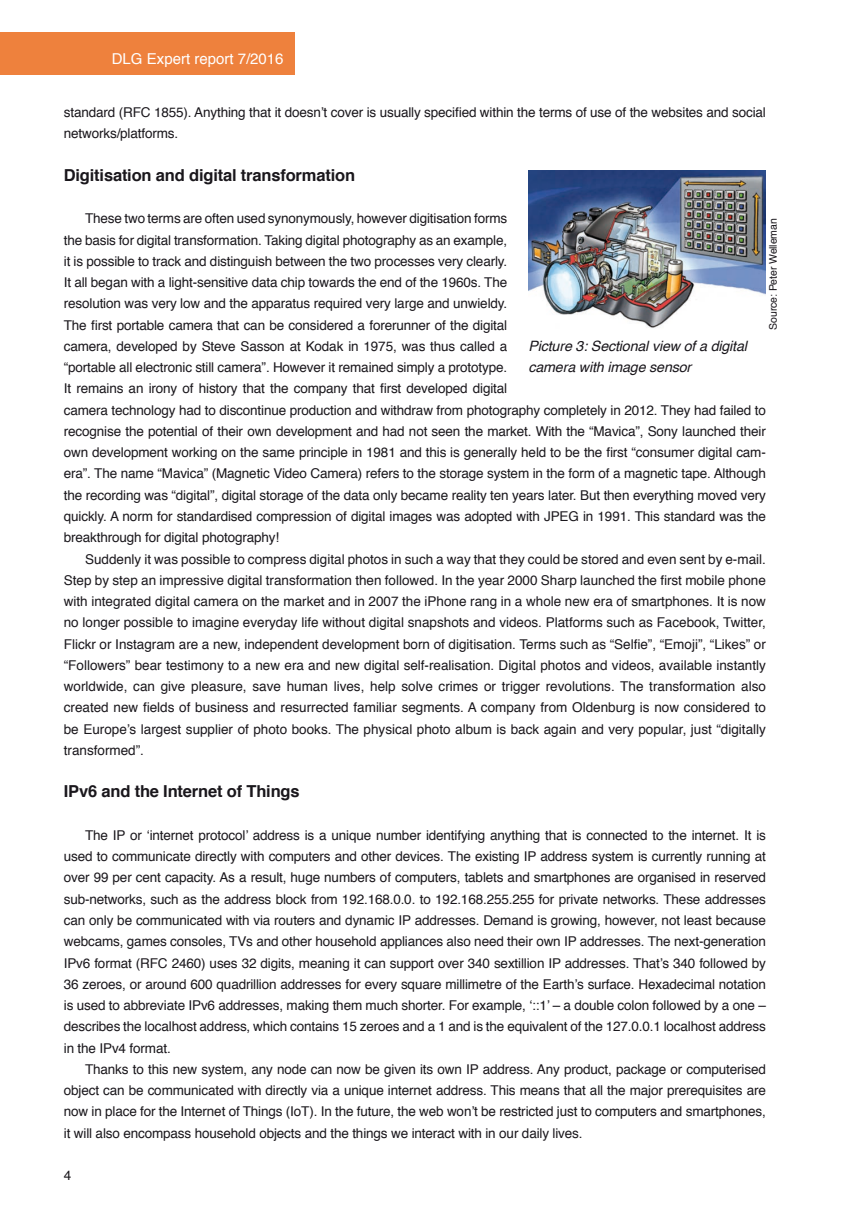
<style>
.page{position:relative;width:851px;height:1212px;background:#fff}
.page>*{position:absolute;margin:0;border:0;box-sizing:border-box;transform-origin:0 0}
.t1{font:700 16.5px "Helvetica";letter-spacing:-.01em;color:#1a171c}
.t2{font:15px "Helvetica";color:#fff}
.t3{font:italic 14.25px/21.3px "Helvetica";letter-spacing:-.01em;color:#1a171c}
.t4{font:13.5px/21.3px "Helvetica";letter-spacing:-.01em;color:#1a171c;text-align:justify}
.t5{font:10.5px "Helvetica";letter-spacing:-.01em;color:#1a171c}
</style>
<div class="page">
<div style="left:0;top:32px;width:294px;height:42px;background:#ee813d"></div>
<img style="left:528px;top:170px;width:237px;height:158px">
<p class="t2" style="left:112px;top:47px;width:173px">DLG Expert report 7/2016</p>
<p class="t4" style="left:64px;top:102px;width:703px">standard (RFC 1855). Anything that it doesn’t cover is usually specified within the terms of use of the websites and social networks/platforms.</p>
<p class="t1" style="left:64px;top:162px;width:293px">Digitisation and digital transformation</p>
<p class="t4" style="left:64px;top:208px;width:703px;text-align:left;text-indent:21px">These two terms are often used synonymously, however digitisation forms<br>the basis for digital transformation. Taking digital photography as an example,<br>it is possible to track and distinguish between the two processes very clearly.<br>It all began with a light-sensitive data chip towards the end of the 1960s. The<br>resolution was very low and the apparatus required very large and unwieldy.<br>The first portable camera that can be considered a forerunner of the digital<br>camera, developed by Steve Sasson at Kodak in 1975, was thus called a<br>“portable all electronic still camera”. However it remained simply a prototype.<br>It remains an irony of history that the company that first developed digital<br>camera technology had to discontinue production and withdraw from photography completely in 2012. They had failed to recognise the potential of their own development and had not seen the market. With the “Mavica”, Sony launched their own development working on the same principle in 1981 and this is generally held to be the first “consumer digital cam&shy;era”. The name “Mavica” (Magnetic Video Camera) refers to the storage system in the form of a magnetic tape. Although the recording was “digital”, digital storage of the data only became reality ten years later. But then everything moved very quickly. A norm for standardised compression of digital images was adopted with JPEG in 1991. This standard was the breakthrough for digital photography!</p>
<p class="t4" style="left:64px;top:548px;width:703px;text-indent:21px">Suddenly it was possible to compress digital photos in such a way that they could be stored and even sent by e-mail.<br>Step by step an impressive digital transformation then followed. In the year 2000 Sharp launched the first mobile phone with integrated digital camera on the market and in 2007 the iPhone rang in a whole new era of smartphones. It is now no longer possible to imagine everyday life without digital snapshots and videos. Platforms such as Facebook, Twitter, Flickr or Instagram are a new, independent development born of digitisation. Terms such as “Selfie”, “Emoji”, “Likes” or “Followers” bear testimony to a new era and new digital self-realisation. Digital photos and videos, available instantly worldwide, can give pleasure, save human lives, help solve crimes or trigger revolutions. The transformation also created new fields of business and resurrected familiar segments. A company from Oldenburg is now considered to be Europe’s largest supplier of photo books. The physical photo album is back again and very popular, just “digitally transformed”.</p>
<p class="t1" style="left:64px;top:778px;width:237px">IPv6 and the Internet of Things</p>
<p class="t4" style="left:64px;top:825px;width:703px;text-indent:21px">The IP or ‘internet protocol’ address is a unique number identifying anything that is connected to the internet. It is used to communicate directly with computers and other devices. The existing IP address system is currently running at over 99 per cent capacity. As a result, huge numbers of computers, tablets and smartphones are organised in reserved sub-networks, such as the address block from 192.168.0.0. to 192.168.255.255 for private networks. These addresses can only be communicated with via routers and dynamic IP addresses. Demand is growing, however, not least because webcams, games consoles, TVs and other household appliances also need their own IP addresses. The next-generation IPv6 format (RFC 2460) uses 32 digits, meaning it can support over 340 sextillion IP addresses. That’s 340 followed by 36 zeroes, or around 600 quadrillion addresses for every square millimetre of the Earth’s surface. Hexadecimal notation is used to abbreviate IPv6 addresses, making them much shorter. For example, ‘::1’ – a double colon followed by a one – describes the localhost address, which contains 15 zeroes and a 1 and is the equivalent of the 127.0.0.1 localhost address in the IPv4 format.</p>
<p class="t4" style="left:64px;top:1059px;width:703px;text-indent:21px">Thanks to this new system, any node can now be given its own IP address. Any product, package or computerised object can be communicated with directly via a unique internet address. This means that all the major prerequisites are now in place for the Internet of Things (IoT). In the future, the web won’t be restricted just to computers and smartphones, it will also encompass household objects and the things we interact with in our daily lives.</p>
<p class="t5" style="left:765px;top:330px;width:113px;rotate:-90deg">Source: Peter Welleman</p>
<p class="t3" style="left:528px;top:335px;width:220px">Picture 3: Sectional view of a digital camera with image sensor</p>
<p class="t4" style="left:64px;top:1165px;width:9px">4</p>
</div>
